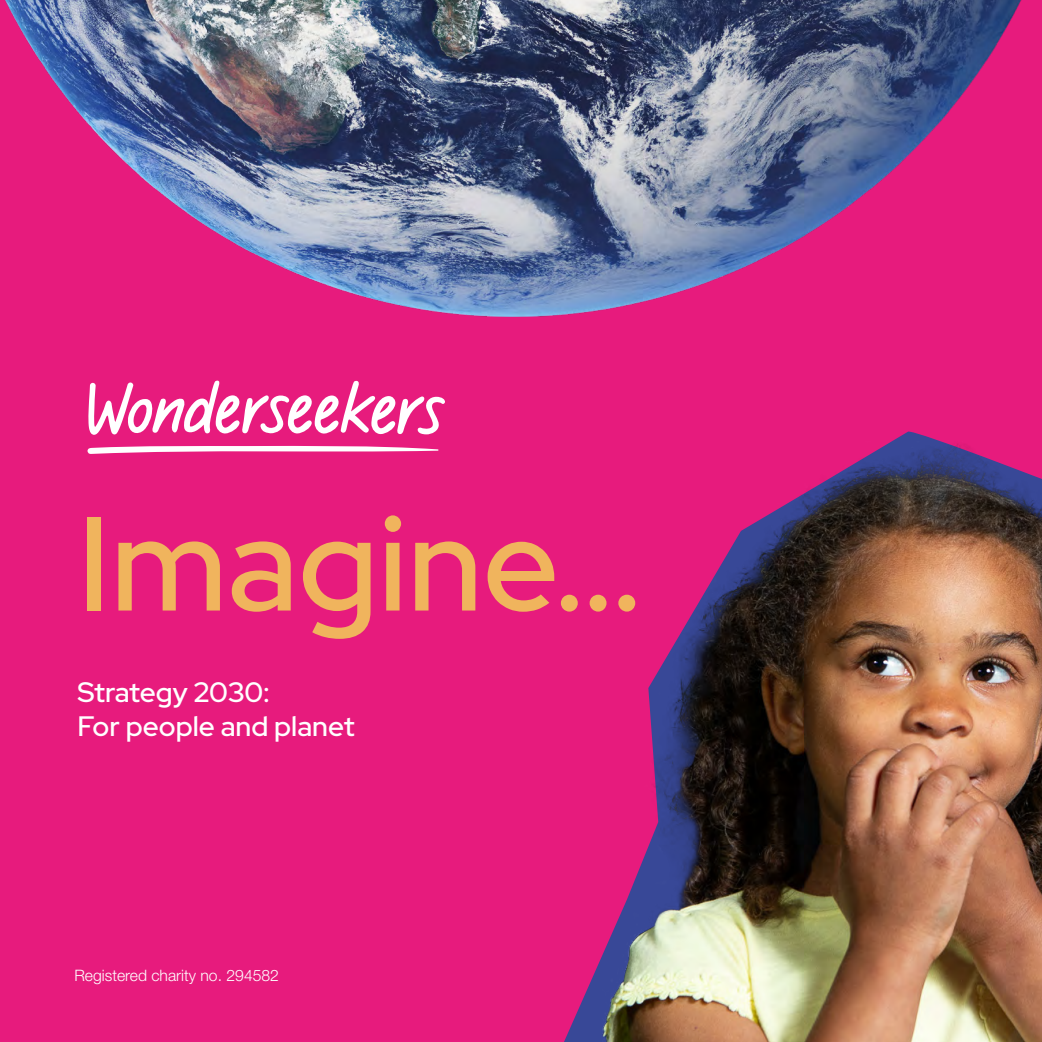
<style>
.page{position:relative;width:1042px;height:1042px;background:#e71b7d}
.page>*{position:absolute;margin:0;border:0;box-sizing:border-box;transform-origin:0 0}
.t1{font:500 133px "Red Hat Display";color:#f0b45d}
.t2{font:500 28px/33.6px "Red Hat Display";color:#fff}
.t3{font:300 15.75px "Helvetica Neue LT Std";color:#fff}
</style>
<div class="page">
<svg style="left:564px;top:431px;width:376px;height:611px"></svg>
<img style="left:5px;top:0;width:1017px;height:316px">
<img style="left:603px;top:441px;width:439px;height:601px">
<svg style="left:88px;top:445px;width:351px;height:9px"></svg>
<svg style="left:88px;top:381px;width:357px;height:54px"></svg>
<h1 class="t1" style="left:78px;top:477px;width:565px">Imagine...</h1>
<p class="t2" style="left:78px;top:675px;width:278px">Strategy 2030:<br>For people and planet</p>
<p class="t3" style="left:74px;top:966px;width:206px">Registered charity no. 294582</p>
</div>
